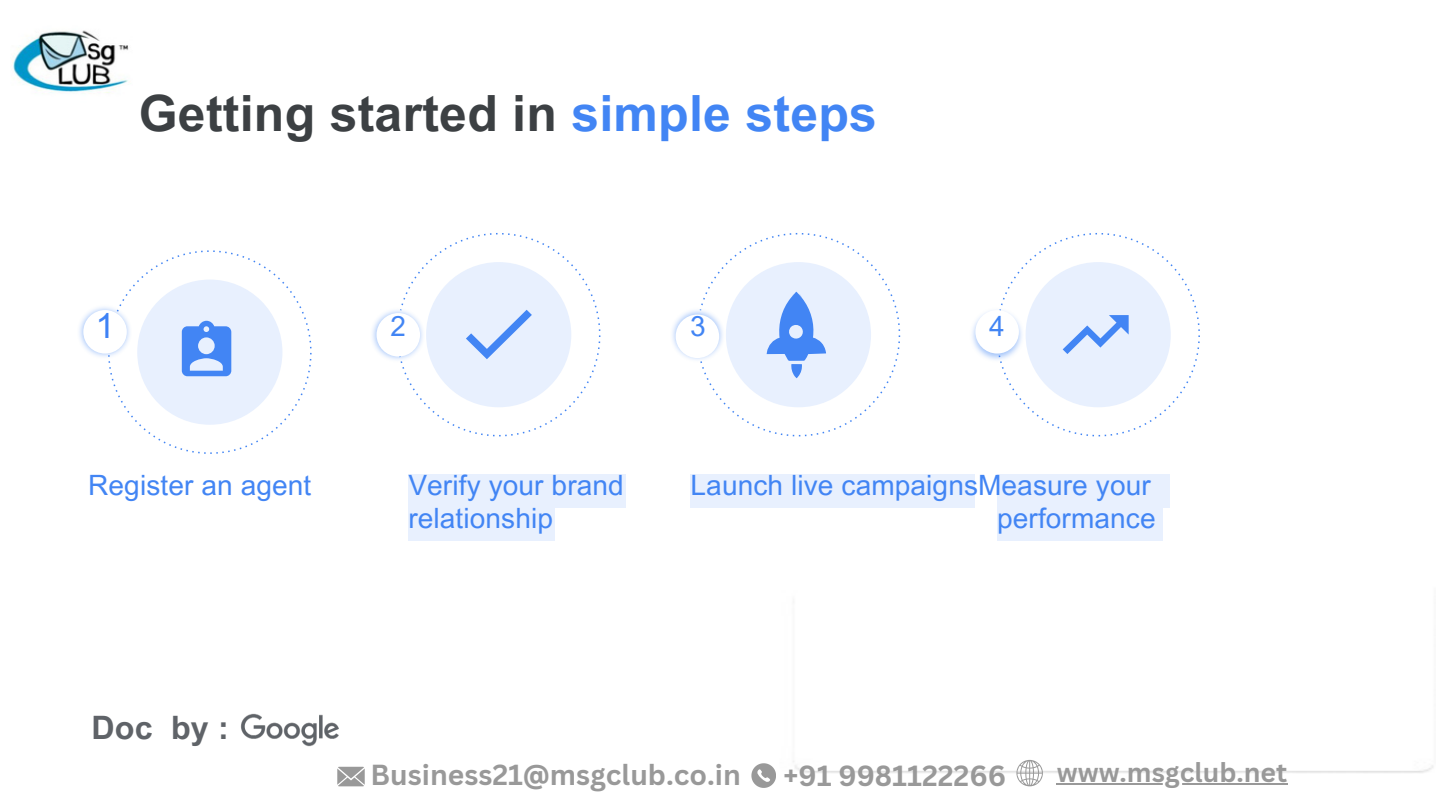
<style>
.page{position:relative;width:1440px;height:810px;background:#fff}
.page>*{position:absolute;margin:0;border:0;box-sizing:border-box;transform-origin:0 0}
.t1{font:700 50px "Arial MT Pro";letter-spacing:.005em;color:#3c4043}
.t2{font:34.8px "Arial MT Pro";color:#3e82f5}
.t3{font:700 32.2px "Arial MT Pro";color:#5f6368}
.t4{font:700 28.4px "Canva Sans";color:#999}
.t5{font:700 28.2px "Canva Sans";color:#999}
.t6{font:28px/33px "Arial MT Pro";letter-spacing:.005em;color:#4285f4}
.t7{font:700 26.6px "Canva Sans";color:#999}
.s1{color:#4285f4}
</style>
<div class="page">
<img style="left:372px;top:322px;width:4px;height:26px">
<img style="left:672px;top:322px;width:4px;height:26px">
<img style="left:972px;top:324px;width:3px;height:22px">
<div style="left:408px;top:474px;width:218px;height:34px;background:#e8f0fe"></div>
<div style="left:408px;top:507px;width:147px;height:34px;background:#e8f0fe"></div>
<svg style="left:975px;top:233px;width:225px;height:203px"></svg>
<div style="left:691px;top:474px;width:284px;height:34px;background:#e8f0fe"></div>
<div style="left:997px;top:474px;width:172px;height:34px;background:#e8f0fe"></div>
<div style="left:997px;top:507px;width:166px;height:34px;background:#e8f0fe"></div>
<svg style="left:376px;top:233px;width:224px;height:203px"></svg>
<svg style="left:676px;top:233px;width:224px;height:203px"></svg>
<img style="left:12px;top:30px;width:117px;height:63px">
<svg style="left:79px;top:250px;width:233px;height:204px"></svg>
<img style="left:241px;top:713px;width:98px;height:34px">
<svg style="left:337px;top:767px;width:27px;height:19px"></svg>
<svg style="left:751px;top:763px;width:24px;height:24px"></svg>
<svg style="left:1016px;top:760px;width:27px;height:26px"></svg>
<hr style="left:1057px;top:783px;width:70px;height:2px;background:#999">
<hr style="left:1127px;top:783px;width:160px;height:2px;background:#999">
<p class="t1" style="left:139px;top:95px;width:740px">Getting started in <span class="s1">simple steps</span></p>
<p class="t2" style="left:96px;top:312px;width:21px">1</p>
<p class="t6" style="left:93px;top:313px;width:17px">1</p>
<p class="t6" style="left:390px;top:313px;width:17px">2</p>
<p class="t6" style="left:690px;top:313px;width:17px">3</p>
<p class="t6" style="left:989px;top:313px;width:17px">4</p>
<p class="t6" style="left:88px;top:472px;width:225px">Register an agent</p>
<p class="t6" style="left:408px;top:472px;width:217px">Verify your brand relationship</p>
<p class="t6" style="left:691px;top:472px;width:462px">Launch live campaignsMeasure your</p>
<p class="t6" style="left:997px;top:505px;width:160px">performance</p>
<p class="t3" style="left:91px;top:716px;width:139px">Doc by :</p>
<p class="t5" style="left:371px;top:755px;width:372px">Business21@msgclub.co.in</p>
<p class="t4" style="left:784px;top:755px;width:224px">+91 9981122266</p>
<p class="t7" style="left:1057px;top:753px;width:232px">www.msgclub.net</p>
</div>
